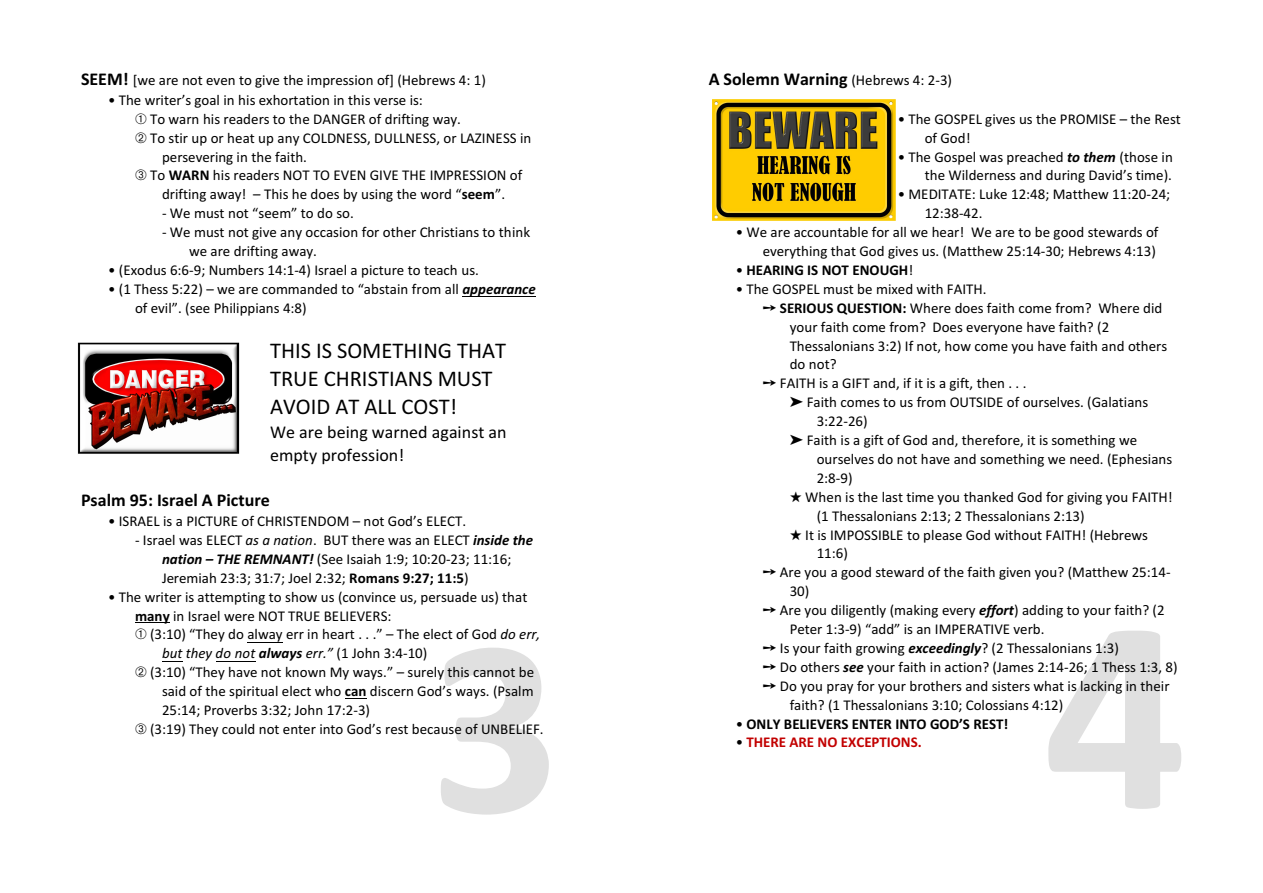
<style>
.page{position:relative;width:1263px;height:893px;background:#fff}
.page>*{position:absolute;margin:0;border:0;box-sizing:border-box;transform-origin:0 0}
.t1{font:22.5px/28.2px "Calibri";color:#000}
.t2{font:700 18px "Calibri";color:#000}
.t3{font:18px/22.6px "Calibri";color:#000}
.t4{font:15px/18.9px "Calibri";color:#000}
.t5{font:700 15px "Calibri";color:#000}
.t6{font:italic 15px "Calibri";color:#000}
.t7{font:700 15px "Calibri";color:#c20000}
.s1{font-weight:700;font-size:18px}
.s2{font-weight:700}
.s3{font-weight:700;font-style:italic}
.s4{font-style:italic}
.s5{font-style:normal}
.s6{font-weight:400;font-size:15px}
.s7{font-weight:400}
.s8{font-weight:400;color:#000}
</style>
<div class="page">
<img style="left:712px;top:99px;width:183px;height:121px">
<img style="left:77px;top:342px;width:163px;height:112px">
<svg style="left:441px;top:648px;width:108px;height:167px"></svg>
<svg style="left:1048px;top:631px;width:133px;height:178px"></svg>
<hr style="left:462px;top:296px;width:74px;height:1px;background:#000">
<hr style="left:135px;top:623px;width:35px;height:1px;background:#000">
<hr style="left:248px;top:642px;width:35px;height:1px;background:#000">
<svg style="left:162px;top:661px;width:21px;height:1px"></svg>
<hr style="left:216px;top:661px;width:39px;height:1px;background:#000">
<svg style="left:345px;top:698px;width:22px;height:1px"></svg>
<p class="t4" style="left:81px;top:72px;width:406px"><span class="s1">SEEM!</span> [we are not even to give the impression of] (Hebrews 4: 1)</p>
<p class="t4" style="left:108px;top:92px;width:316px">• The writer’s goal in his exhortation in this verse is:</p>
<p class="t4" style="left:150px;top:111px;width:312px">To warn his readers to the DANGER of drifting way.</p>
<p class="t4" style="left:150px;top:129px;width:383px">To stir up or heat up any COLDNESS, DULLNESS, or LAZINESS in</p>
<p class="t4" style="left:162px;top:148px;width:146px">persevering in the faith.</p>
<p class="t4" style="left:150px;top:167px;width:374px">To <span class="s2">WARN</span> his readers NOT TO EVEN GIVE THE IMPRESSION of</p>
<p class="t4" style="left:162px;top:186px;width:345px">drifting away! – This he does by using the word “<span class="s2">seem</span>”.</p>
<p class="t4" style="left:162px;top:205px;width:193px">- We must not “seem” to do so.</p>
<p class="t4" style="left:189px;top:224px;width:343px;text-indent:-27px">- We must not give any occasion for other Christians to think we are drifting away.</p>
<p class="t4" style="left:108px;top:262px;width:372px">• (Exodus 6:6-9; Numbers 14:1-4) Israel a picture to teach us.</p>
<p class="t4" style="left:135px;top:281px;width:402px;text-indent:-27px">• (1 Thess 5:22) – we are commanded to “abstain from all <span class="s3">appearance </span>of evil”. (see Philippians 4:8)</p>
<h1 class="t1" style="left:270px;top:338px;width:238px">THIS IS SOMETHING THAT<br>TRUE CHRISTIANS MUST<br>AVOID AT ALL COST!</h1>
<p class="t3" style="left:270px;top:422px;width:238px">We are being warned against an empty profession!</p>
<p class="t2" style="left:81px;top:493px;width:190px">Psalm 95: Israel A Picture</p>
<p class="t4" style="left:108px;top:513px;width:360px">• ISRAEL is a PICTURE of CHRISTENDOM – not God’s ELECT.</p>
<p class="t4" style="left:162px;top:532px;width:373px;text-indent:-27px">- Israel was ELECT <span class="s4">as a nation</span>. BUT there was an ELECT <span class="s3">inside the nation – THE REMNANT!</span> (See Isaiah 1:9; 10:20-23; 11:16;<br>Jeremiah 23:3; 31:7; Joel 2:32; <span class="s2">Romans 9:27; 11:5</span>)</p>
<p class="t4" style="left:135px;top:588px;width:394px;text-indent:-27px">• The writer is attempting to show us (convince us, persuade us) that <span class="s2">many</span> in Israel were NOT TRUE BELIEVERS:</p>
<p class="t4" style="left:150px;top:626px;width:392px">(3:10) “They do alway err in heart . . .” – The elect of God <span class="s4">do err,</span></p>
<p class="t6" style="left:162px;top:647px;width:267px">but they do not <span class="s2">always</span> err.” <span class="s5">(1 John 3:4-10)</span></p>
<p class="t4" style="left:150px;top:664px;width:385px">(3:10) “They have not known My ways.” – surely this cannot be</p>
<p class="t4" style="left:162px;top:683px;width:373px">said of the spiritual elect who <span class="s2">can</span> discern God’s ways. (Psalm</p>
<p class="t4" style="left:162px;top:702px;width:210px">25:14; Proverbs 3:32; John 17:2-3)</p>
<p class="t4" style="left:150px;top:721px;width:395px">(3:19) They could not enter into God’s rest because of UNBELIEF.</p>
<p class="t2" style="left:709px;top:72px;width:245px">A Solemn Warning <span class="s6">(Hebrews 4: 2-3)</span></p>
<p class="t4" style="left:925px;top:111px;width:257px;text-indent:-27px">• The GOSPEL gives us the PROMISE – the Rest of God!</p>
<p class="t4" style="left:898px;top:148px;width:277px;text-align:right">• The Gospel was preached <span class="s3">to them</span> (those in the Wilderness and during David’s time).</p>
<p class="t4" style="left:925px;top:186px;width:247px;text-indent:-27px">• MEDITATE: Luke 12:48; Matthew 11:20-24;<br>12:38-42.</p>
<p class="t4" style="left:736px;top:224px;width:424px;text-align:right">• We are accountable for all we hear! We are to be good stewards of everything that God gives us. (Matthew 25:14-30; Hebrews 4:13)</p>
<p class="t5" style="left:736px;top:264px;width:179px"><span class="s7">•</span> HEARING IS NOT ENOUGH<span class="s7">!</span></p>
<p class="t4" style="left:736px;top:281px;width:252px">• The GOSPEL must be mixed with FAITH.</p>
<p class="t4" style="left:780px;top:300px;width:384px"><span class="s2">SERIOUS QUESTION:</span> Where does faith come from? Where did</p>
<p class="t4" style="left:790px;top:318px;width:321px">your faith come from? Does everyone have faith? (2</p>
<p class="t4" style="left:790px;top:337px;width:379px">Thessalonians 3:2) If not, how come you have faith and others</p>
<p class="t4" style="left:790px;top:356px;width:48px">do not?</p>
<p class="t4" style="left:780px;top:375px;width:248px">FAITH is a GIFT and, if it is a gift, then . . .</p>
<p class="t4" style="left:807px;top:394px;width:343px">Faith comes to us from OUTSIDE of ourselves. (Galatians</p>
<p class="t4" style="left:817px;top:413px;width:52px">3:22-26)</p>
<p class="t4" style="left:807px;top:432px;width:332px">Faith is a gift of God and, therefore, it is something we</p>
<p class="t4" style="left:817px;top:451px;width:357px">ourselves do not have and something we need. (Ephesians</p>
<p class="t4" style="left:817px;top:470px;width:37px">2:8-9)</p>
<p class="t4" style="left:805px;top:488px;width:369px">When is the last time you thanked God for giving you FAITH!</p>
<p class="t4" style="left:817px;top:507px;width:270px">(1 Thessalonians 2:13; 2 Thessalonians 2:13)</p>
<p class="t4" style="left:805px;top:526px;width:344px">It is IMPOSSIBLE to please God without FAITH! (Hebrews</p>
<p class="t4" style="left:817px;top:545px;width:33px">11:6)</p>
<p class="t4" style="left:780px;top:564px;width:392px">Are you a good steward of the faith given you? (Matthew 25:14-</p>
<p class="t4" style="left:790px;top:583px;width:21px">30)</p>
<p class="t4" style="left:780px;top:602px;width:386px">Are you diligently (making every <span class="s3">effort</span>) adding to your faith? (2</p>
<p class="t4" style="left:790px;top:621px;width:256px">Peter 1:3-9) “add” is an IMPERATIVE verb.</p>
<p class="t4" style="left:780px;top:640px;width:340px">Is your faith growing <span class="s3">exceedingly</span>? (2 Thessalonians 1:3)</p>
<p class="t4" style="left:780px;top:659px;width:399px">Do others <span class="s3">see</span> your faith in action? (James 2:14-26; 1 Thess 1:3, 8)</p>
<p class="t4" style="left:780px;top:677px;width:391px">Do you pray for your brothers and sisters what is lacking in their</p>
<p class="t4" style="left:790px;top:696px;width:275px">faith? (1 Thessalonians 3:10; Colossians 4:12)</p>
<p class="t5" style="left:736px;top:717px;width:274px"><span class="s7">•</span> ONLY BELIEVERS ENTER INTO GOD’S REST!</p>
<p class="t7" style="left:736px;top:736px;width:188px"><span class="s8">•</span> THERE ARE NO EXCEPTIONS.</p>
</div>
